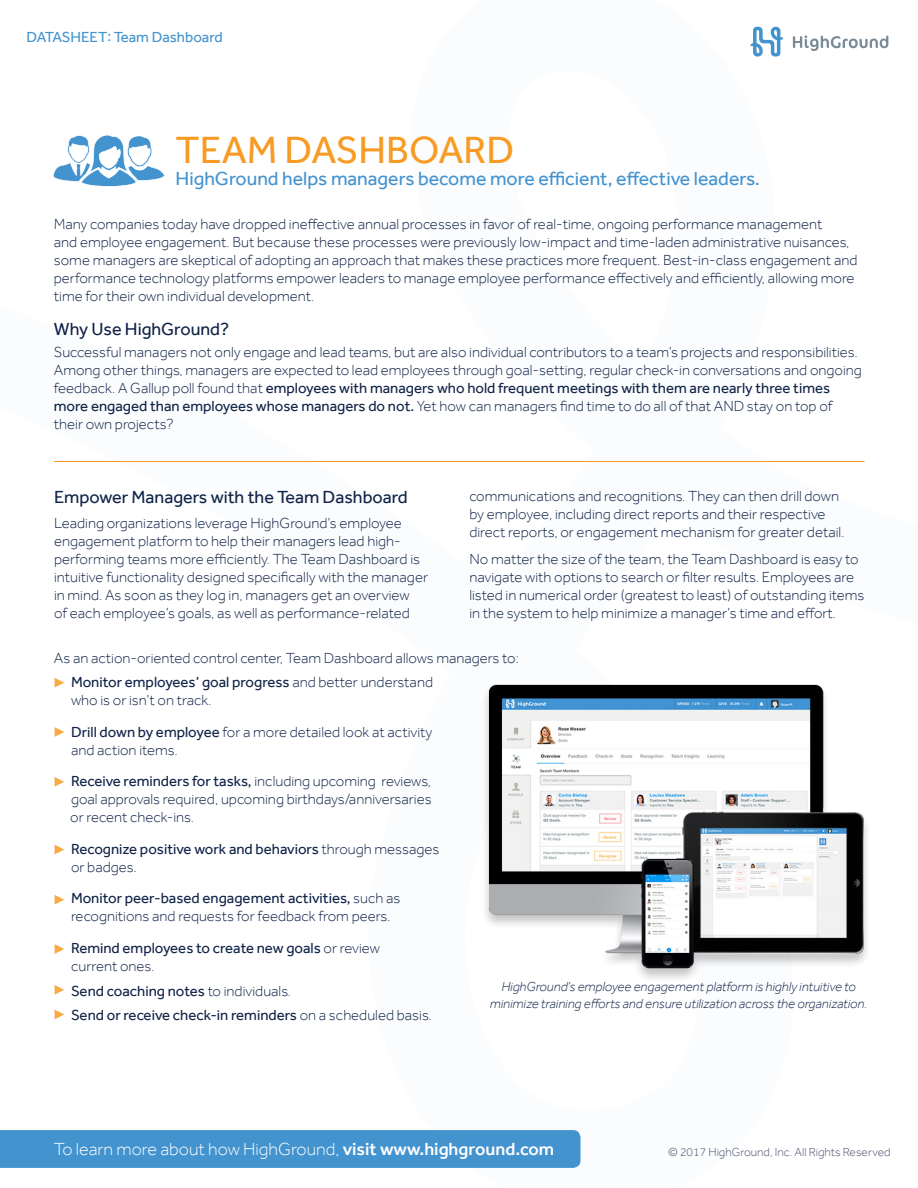
<style>
.page{position:relative;width:918px;height:1188px;background:#fff}
.page>*{position:absolute;margin:0;border:0;box-sizing:border-box;transform-origin:0 0}
.t1{font:39px "Effra";color:#f89b24}
.t2{font:19.5px "Effra";color:#4393cf}
.t3{font:300 18px "Effra";color:#fff}
.t4{font:18px "Effra";color:#102348}
.t5{font:300 15px/18px "Effra";color:#102348}
.t6{font:15px/18px "Effra";color:#102348}
.t7{font:15px "Effra";color:#4393cf}
.t8{font:italic 300 13.5px/16.5px "Effra";color:#102348;text-align:center}
.t9{font:300 12px "Effra";color:#4b4f6c}
.s1{font-weight:400}
.s2{font-weight:300}
.s3{font-weight:500}
</style>
<div class="page">
<svg style="left:750px;top:27px;width:33px;height:30px"></svg>
<svg style="left:793px;top:35px;width:95px;height:16px"></svg>
<div style="left:481px;top:684px;width:391px;height:299px;background:#231f20;opacity:.25"></div>
<img style="left:481px;top:684px;width:383px;height:294px">
<svg style="left:55px;top:678px;width:9px;height:10px"></svg>
<svg style="left:55px;top:727px;width:9px;height:10px"></svg>
<svg style="left:55px;top:777px;width:9px;height:10px"></svg>
<svg style="left:55px;top:944px;width:9px;height:10px"></svg>
<svg style="left:55px;top:845px;width:9px;height:9px"></svg>
<svg style="left:55px;top:985px;width:9px;height:10px"></svg>
<svg style="left:55px;top:895px;width:9px;height:10px"></svg>
<svg style="left:55px;top:1010px;width:9px;height:9px"></svg>
<hr style="left:54px;top:461px;width:810px;height:1px;background:#f89b24">
<svg style="left:53px;top:135px;width:112px;height:52px"></svg>
<div style="left:0;top:1130px;width:580px;height:38px;background:#4393cf"></div>
<p class="t7" style="left:27px;top:28px;width:198px">DATASHEET: Team Dashboard</p>
<p class="t1" style="left:176px;top:126px;width:340px">TEAM DASHBOARD</p>
<p class="t2" style="left:176px;top:167px;width:586px">HighGround helps managers become more efficient, effective leaders.</p>
<p class="t5" style="left:54px;top:215px;width:805px">Many companies today have dropped ineffective annual processes in favor of real-time, ongoing performance management<br>and employee engagement. But because these processes were previously low-impact and time-laden administrative nuisances, some managers are skeptical of adopting an approach that makes these practices more frequent. Best-in-class engagement and performance technology platforms empower leaders to manage employee performance effectively and efficiently, allowing more time for their own individual development.</p>
<p class="t4" style="left:54px;top:319px;width:177px">Why Use HighGround?</p>
<p class="t5" style="left:54px;top:342px;width:809px">Successful managers not only engage and lead teams, but are also individual contributors to a team’s projects and responsibilities.<br>Among other things, managers are expected to lead employees through goal-setting, regular check-in conversations and ongoing feedback. A Gallup poll found that <span class="s1">employees with managers who hold frequent meetings with them are nearly three times more engaged than employees whose managers do not.</span> Yet how can managers find time to do all of that AND stay on top of their own projects?</p>
<p class="t4" style="left:54px;top:486px;width:355px">Empower Managers with the Team Dashboard</p>
<p class="t5" style="left:54px;top:514px;width:376px">Leading organizations leverage HighGround’s employee engagement platform to help their managers lead high&shy;performing teams more efficiently. The Team Dashboard is intuitive functionality designed specifically with the manager in mind. As soon as they log in, managers get an overview<br>of each employee’s goals, as well as performance-related</p>
<p class="t5" style="left:469px;top:487px;width:377px">communications and recognitions. They can then drill down by employee, including direct reports and their respective direct reports, or engagement mechanism for greater detail.</p>
<p class="t5" style="left:469px;top:550px;width:397px">No matter the size of the team, the Team Dashboard is easy to navigate with options to search or filter results. Employees are listed in numerical order (greatest to least) of outstanding items in the system to help minimize a manager’s time and effort.</p>
<p class="t5" style="left:54px;top:648px;width:467px">As an action-oriented control center, Team Dashboard allows managers to:</p>
<p class="t5" style="left:71px;top:673px;width:364px"><span class="s1">Monitor employees’ goal progress</span> and better understand who is or isn’t on track.</p>
<p class="t5" style="left:71px;top:723px;width:363px"><span class="s1">Drill down by employee</span> for a more detailed look at activity and action items.</p>
<p class="t5" style="left:70px;top:772px;width:363px;text-align:justify"><span class="s1">Receive reminders for tasks,</span> including upcoming reviews, goal approvals required, upcoming birthdays/anniversaries or recent check-ins.</p>
<p class="t6" style="left:71px;top:840px;width:370px">Recognize positive work and behaviors <span class="s2">through messages or badges.</span></p>
<p class="t5" style="left:71px;top:889px;width:331px"><span class="s1">Monitor peer-based engagement activities,</span> such as recognitions and requests for feedback from peers.</p>
<p class="t6" style="left:71px;top:939px;width:310px">Remind employees to create new goals <span class="s2">or review current ones.</span></p>
<p class="t6" style="left:71px;top:981px;width:222px">Send coaching notes <span class="s2">to individuals.</span></p>
<p class="t6" style="left:71px;top:1006px;width:362px">Send or receive check-in reminders <span class="s2">on a scheduled basis.</span></p>
<p class="t8" style="left:490px;top:978px;width:379px">HighGround’s employee engagement platform is highly intuitive to minimize training efforts and ensure utilization across the organization.</p>
<p class="t3" style="left:54px;top:1138px;width:502px">To learn more about how HighGround, <span class="s3">visit www.highground.com</span></p>
<p class="t9" style="left:668px;top:1145px;width:224px">© 2017 HighGround, Inc. All Rights Reserved</p>
</div>
